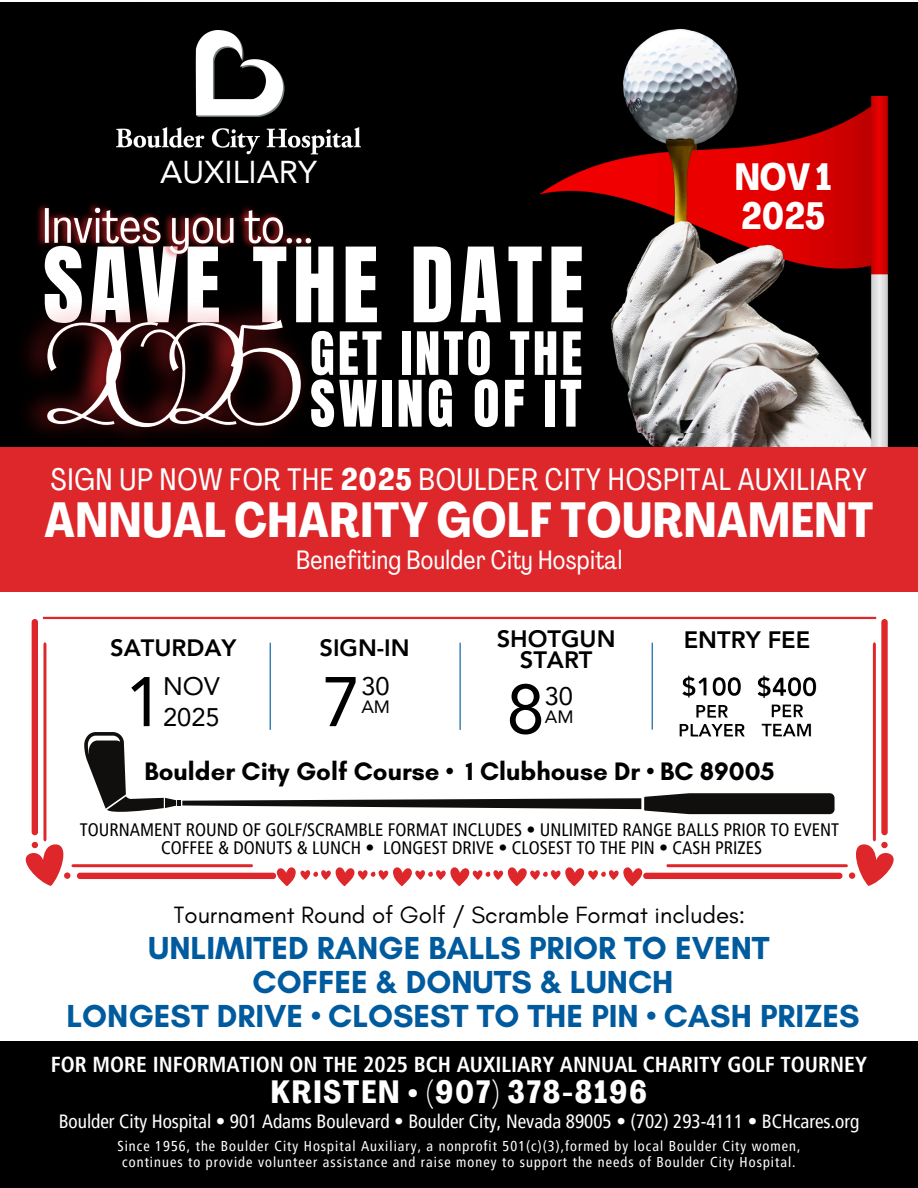
<style>
.page{position:relative;width:918px;height:1188px;background:#fff}
.page>*{position:absolute;margin:0;border:0;box-sizing:border-box;transform-origin:0 0}
.t1{font:88.2px "Anton";letter-spacing:.065em;color:#fff}
.t2{font:69.45px "Avenir LT Pro";color:#000}
.t3{font:54.45px "Anton";letter-spacing:.065em;color:#fff}
.t4{font:50.7px "Anton";letter-spacing:.065em;color:#fff}
.t5{font:700 48.75px "Agrandir Tight";letter-spacing:.015em;color:#fff}
.t6{font:700 37.5px/38.2px "Agrandir Tight";color:#fff}
.t7{font:700 32.4px/33.8px "Glacial Indifference";color:#005b9e;text-align:center}
.t8{font:700 31.8px "Agrandir Tight";letter-spacing:.055em;color:#fff}
.t9{font:31.65px "Avenir LT Pro";color:#fff}
.t10{font:30.75px "Agrandir Tight";letter-spacing:.025em;color:#fff}
.t11{font:26.25px "Agrandir Tight";letter-spacing:.015em;color:#fff}
.t12{font:700 25.8px "Glacial Indifference";color:#000}
.t13{font:25.35px "Avenir LT Pro";color:#000}
.t14{font:24px "Glacial Indifference";color:#000}
.t15{font:800 23.7px "Avenir LT Pro";color:#000}
.t16{font:700 condensed 21.6px "Frutiger LT Pro";color:#fff}
.t17{font:condensed 19.2px "Frutiger LT Pro";color:#fff}
.t18{font:condensed 18px "Frutiger LT Pro";color:#000}
.t19{font:17.85px "Avenir LT Pro";color:#000}
.t20{font:condensed 14.25px "Frutiger LT Pro";letter-spacing:.075em;color:#fff}
.s1{font-weight:700}
</style>
<div class="page">
<div style="left:0;top:1042px;width:918px;height:146px;background:#000"></div>
<div style="left:0;top:2px;width:579px;height:446px;background:#000"></div>
<div style="left:32px;top:619px;width:6px;height:216px;background:#de272b;border-radius:3px"></div>
<div style="left:881px;top:619px;width:7px;height:216px;background:#de272b;border-radius:3px"></div>
<svg style="left:25px;top:642px;width:869px;height:244px"></svg>
<hr style="left:43px;top:617px;width:833px;height:2px;background:#de272b">
<img style="left:540px;top:97px;width:378px;height:351px">
<div style="left:0;top:448px;width:918px;height:144px;background:#de272b"></div>
<img style="left:579px;top:2px;width:303px;height:431px">
<img style="left:116px;top:31px;width:244px;height:124px">
<img style="left:31px;top:195px;width:289px;height:70px">
<img style="left:5px;top:277px;width:319px;height:171px">
<p class="t9" style="left:160px;top:159px;width:159px">AUXILIARY</p>
<p class="t6" style="left:735px;top:162px;width:98px">NOV1<br>2025</p>
<p class="t1" style="left:43px;top:222px;width:543px">SAVE THE DATE</p>
<p class="t4" style="left:310px;top:317px;width:274px">GET INTO THE</p>
<p class="t3" style="left:310px;top:365px;width:273px">SWING OF IT</p>
<h3 class="t10" style="left:51px;top:467px;width:818px">SIGN UP NOW FOR THE <span class="s1">2025</span> BOULDER CITY HOSPITAL AUXILIARY</h3>
<h3 class="t5" style="left:45px;top:500px;width:830px">ANNUAL CHARITY GOLF TOURNAMENT</h3>
<h3 class="t11" style="left:296px;top:549px;width:328px">Benefiting Boulder City Hospital</h3>
<p class="t15" style="left:110px;top:639px;width:128px">SATURDAY</p>
<p class="t15" style="left:319px;top:639px;width:92px">SIGN-IN</p>
<p class="t15" style="left:497px;top:629px;width:120px">SHOTGUN</p>
<p class="t15" style="left:520px;top:650px;width:74px">START</p>
<h3 class="t15" style="left:684px;top:630px;width:128px">ENTRY FEE</h3>
<p class="t2" style="left:125px;top:674px;width:40px">1</p>
<p class="t13" style="left:163px;top:675px;width:58px">NOV</p>
<p class="t13" style="left:163px;top:707px;width:58px">2025</p>
<p class="t2" style="left:322px;top:674px;width:40px">7</p>
<p class="t13" style="left:361px;top:676px;width:30px">30</p>
<p class="t19" style="left:361px;top:699px;width:30px">AM</p>
<p class="t2" style="left:506px;top:681px;width:40px">8</p>
<p class="t13" style="left:545px;top:686px;width:30px">30</p>
<p class="t19" style="left:545px;top:710px;width:30px">AM</p>
<h5 class="t12" style="left:144px;top:756px;width:632px">Boulder City Golf Course • 1 Clubhouse Dr • BC 89005</h5>
<p class="t18" style="left:80px;top:819px;width:761px">TOURNAMENT ROUND OF GOLF/SCRAMBLE FORMAT INCLUDES • UNLIMITED RANGE BALLS PRIOR TO EVENT</p>
<h2 class="t18" style="left:161px;top:837px;width:215px">COFFEE &amp; DONUTS &amp; LUNCH •</h2>
<p class="t18" style="left:383px;top:837px;width:380px">LONGEST DRIVE • CLOSEST TO THE PIN • CASH PRIZES</p>
<p class="t14" style="left:174px;top:900px;width:573px">Tournament Round of Golf / Scramble Format includes:</p>
<h3 class="t7" style="left:66px;top:931px;width:795px">UNLIMITED RANGE BALLS PRIOR TO EVENT<br>COFFEE &amp; DONUTS &amp; LUNCH<br>LONGEST DRIVE • CLOSEST TO THE PIN • CASH PRIZES</h3>
<p class="t16" style="left:51px;top:1051px;width:818px">FOR MORE INFORMATION ON THE 2025 BCH AUXILIARY ANNUAL CHARITY GOLF TOURNEY</p>
<p class="t8" style="left:271px;top:1080px;width:378px">KRISTEN • (907) 378-8196</p>
<p class="t17" style="left:59px;top:1110px;width:802px">Boulder City Hospital • 901 Adams Boulevard • Boulder City, Nevada 89005 • (702) 293-4111 • BCHcares.org</p>
<p class="t20" style="left:117px;top:1137px;width:685px">Since 1956, the Boulder City Hospital Auxiliary, a nonprofit 501(c)(3),formed by local Boulder City women,</p>
<p class="t20" style="left:122px;top:1153px;width:675px">continues to provide volunteer assistance and raise money to support the needs of Boulder City Hospital.</p>
</div>
